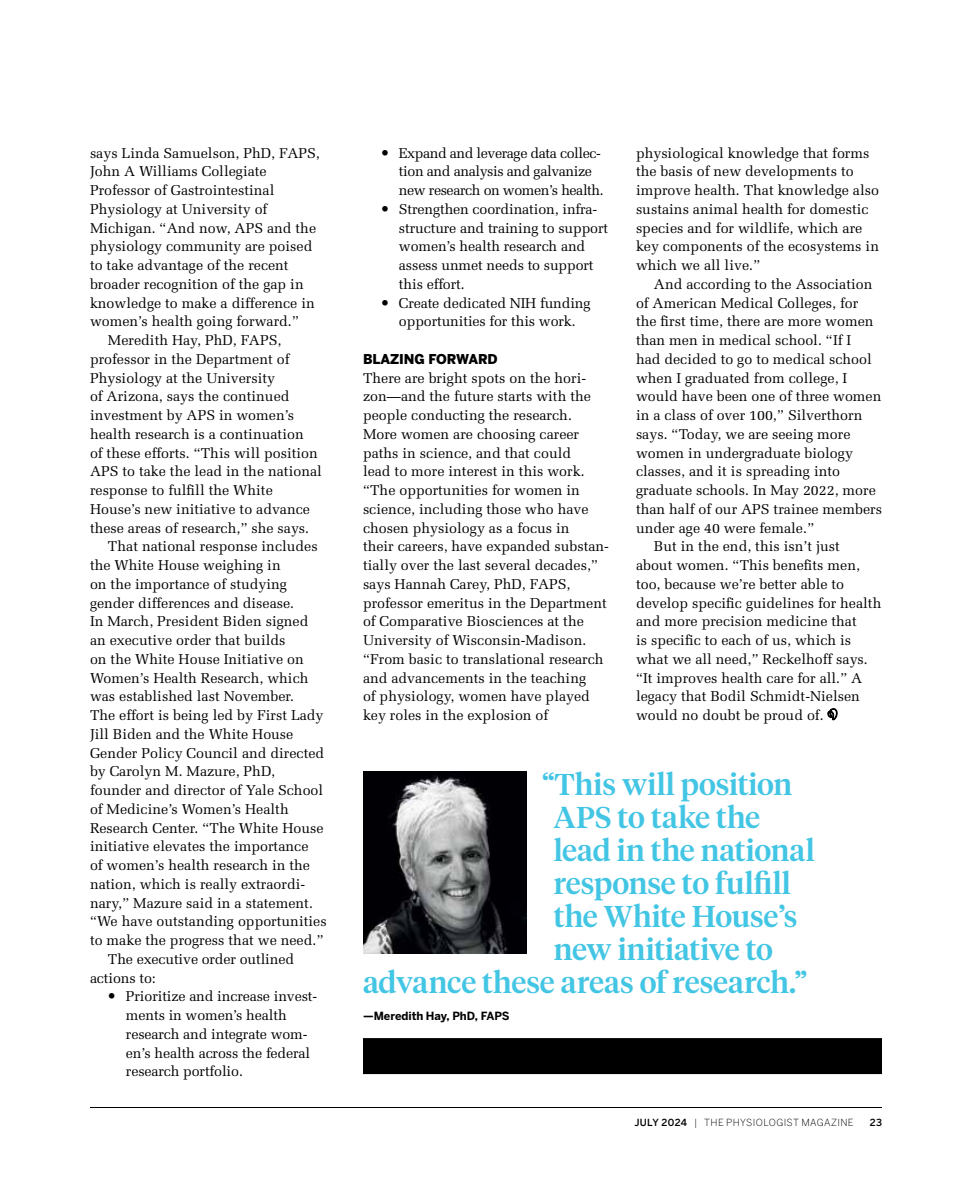
<style>
.page{position:relative;width:972px;height:1188px;background:#fff}
.page>*{position:absolute;margin:0;border:0;box-sizing:border-box;transform-origin:0 0}
.t1{font:500 30px "Tiempos Headline";letter-spacing:-.005em;color:#43c5e4}
.t2{font:14.25px/18.8px "Melior LT Std";color:#000}
.t3{font:900 13.5px "Benton Sans";letter-spacing:-.01em;color:#000}
.t4{font:700 11.25px "Benton Sans";letter-spacing:-.005em;color:#000}
.t5{font:300 9.75px "Benton Sans";letter-spacing:.035em;color:#000}
.t6{font:500 9.75px "Benton Sans";color:#000}
.s1{font-weight:500}
</style>
<div class="page">
<div style="left:363px;top:1038px;width:519px;height:36px;background:#000"></div>
<img style="left:363px;top:772px;width:164px;height:181px">
<svg style="left:827px;top:708px;width:11px;height:12px"></svg>
<hr style="left:90px;top:1107px;width:792px;height:1px;background:#000">
<p class="t2" style="left:90px;top:143px;width:231px">says Linda Samuelson, PhD, FAPS,</p>
<p class="t2" style="left:90px;top:162px;width:178px">John A Williams Collegiate</p>
<p class="t2" style="left:90px;top:181px;width:186px">Professor of Gastrointestinal</p>
<p class="t2" style="left:90px;top:200px;width:179px">Physiology at University of</p>
<p class="t2" style="left:90px;top:218px;width:228px">Michigan. “And now, APS and the</p>
<p class="t2" style="left:90px;top:237px;width:224px">physiology community are poised</p>
<p class="t2" style="left:90px;top:256px;width:200px">to take advantage of the recent</p>
<p class="t2" style="left:90px;top:275px;width:215px">broader recognition of the gap in</p>
<p class="t2" style="left:90px;top:293px;width:226px">knowledge to make a difference in</p>
<p class="t2" style="left:90px;top:312px;width:211px">women’s health going forward.”</p>
<p class="t2" style="left:108px;top:331px;width:175px">Meredith Hay, PhD, FAPS,</p>
<p class="t2" style="left:90px;top:350px;width:201px">professor in the Department of</p>
<p class="t2" style="left:90px;top:368px;width:187px">Physiology at the University</p>
<p class="t2" style="left:90px;top:387px;width:201px">of Arizona, says the continued</p>
<p class="t2" style="left:90px;top:406px;width:206px">investment by APS in women’s</p>
<p class="t2" style="left:90px;top:425px;width:215px">health research is a continuation</p>
<p class="t2" style="left:90px;top:443px;width:229px">of these efforts. “This will position</p>
<p class="t2" style="left:90px;top:462px;width:233px">APS to take the lead in the national</p>
<p class="t2" style="left:90px;top:481px;width:184px">response to fulfill the White</p>
<p class="t2" style="left:90px;top:500px;width:222px">House’s new initiative to advance</p>
<p class="t2" style="left:90px;top:518px;width:221px">these areas of research,” she says.</p>
<p class="t2" style="left:108px;top:537px;width:211px">That national response includes</p>
<p class="t2" style="left:90px;top:556px;width:192px">the White House weighing in</p>
<p class="t2" style="left:90px;top:575px;width:199px">on the importance of studying</p>
<p class="t2" style="left:90px;top:593px;width:206px">gender differences and disease.</p>
<p class="t2" style="left:90px;top:612px;width:220px">In March, President Biden signed</p>
<p class="t2" style="left:90px;top:631px;width:197px">an executive order that builds</p>
<p class="t2" style="left:90px;top:650px;width:215px">on the White House Initiative on</p>
<p class="t2" style="left:90px;top:668px;width:220px">Women’s Health Research, which</p>
<p class="t2" style="left:90px;top:687px;width:206px">was established last November.</p>
<p class="t2" style="left:90px;top:706px;width:235px">The effort is being led by First Lady</p>
<p class="t2" style="left:90px;top:725px;width:205px">Jill Biden and the White House</p>
<p class="t2" style="left:90px;top:743px;width:236px">Gender Policy Council and directed</p>
<p class="t2" style="left:90px;top:762px;width:187px">by Carolyn M. Mazure, PhD,</p>
<p class="t2" style="left:90px;top:781px;width:235px">founder and director of Yale School</p>
<p class="t2" style="left:90px;top:800px;width:200px">of Medicine’s Women’s Health</p>
<p class="t2" style="left:90px;top:818px;width:235px">Research Center. “The White House</p>
<p class="t2" style="left:90px;top:837px;width:220px">initiative elevates the importance</p>
<p class="t2" style="left:90px;top:856px;width:222px">of women’s health research in the</p>
<p class="t2" style="left:90px;top:875px;width:217px">nation, which is really extraordi-</p>
<p class="t2" style="left:90px;top:893px;width:224px">nary,” Mazure said in a statement.</p>
<p class="t2" style="left:90px;top:912px;width:238px">“We have outstanding opportunities</p>
<p class="t2" style="left:90px;top:931px;width:235px">to make the progress that we need.”</p>
<p class="t2" style="left:108px;top:950px;width:188px">The executive order outlined</p>
<p class="t2" style="left:90px;top:968px;width:67px">actions to:</p>
<p class="t2" style="left:126px;top:987px;width:193px">Prioritize and increase invest-</p>
<p class="t2" style="left:126px;top:1006px;width:162px">ments in women’s health</p>
<p class="t2" style="left:126px;top:1025px;width:183px">research and integrate wom-</p>
<p class="t2" style="left:126px;top:1043px;width:186px">en’s health across the federal</p>
<p class="t2" style="left:126px;top:1062px;width:118px">research portfolio.</p>
<p class="t2" style="left:399px;top:143px;width:211px">Expand and leverage data collec&shy;tion and analysis and galvanize new research on women’s health.<br>Strengthen coordination, infra&shy;structure and training to support women’s health research and assess unmet needs to support this effort.<br>Create dedicated NIH funding opportunities for this work.</p>
<p class="t3" style="left:363px;top:351px;width:136px">BLAZING FORWARD</p>
<p class="t2" style="left:363px;top:368px;width:248px">There are bright spots on the hori&shy;zon—and the future starts with the people conducting the research.<br>More women are choosing career paths in science, and that could<br>lead to more interest in this work. “The opportunities for women in science, including those who have chosen physiology as a focus in<br>their careers, have expanded substan&shy;tially over the last several decades,” says Hannah Carey, PhD, FAPS, professor emeritus in the Department of Comparative Biosciences at the University of Wisconsin-Madison. “From basic to translational research and advancements in the teaching<br>of physiology, women have played key roles in the explosion of</p>
<p class="t2" style="left:636px;top:143px;width:245px">physiological knowledge that forms the basis of new developments to improve health. That knowledge also sustains animal health for domestic species and for wildlife, which are key components of the ecosystems in which we all live.”</p>
<p class="t2" style="left:654px;top:275px;width:220px">And according to the Association</p>
<p class="t2" style="left:636px;top:293px;width:224px">of American Medical Colleges, for</p>
<p class="t2" style="left:636px;top:312px;width:239px">the first time, there are more women</p>
<p class="t2" style="left:636px;top:331px;width:217px">than men in medical school. “If I</p>
<p class="t2" style="left:636px;top:350px;width:237px">had decided to go to medical school</p>
<p class="t2" style="left:636px;top:368px;width:213px">when I graduated from college, I</p>
<p class="t2" style="left:636px;top:387px;width:247px">would have been one of three women</p>
<p class="t2" style="left:636px;top:406px;width:228px">in a class of over 100,” Silverthorn</p>
<p class="t2" style="left:636px;top:425px;width:216px">says. “Today, we are seeing more</p>
<p class="t2" style="left:636px;top:443px;width:218px">women in undergraduate biology</p>
<p class="t2" style="left:636px;top:462px;width:206px">classes, and it is spreading into</p>
<p class="t2" style="left:636px;top:481px;width:241px">graduate schools. In May 2022, more</p>
<p class="t2" style="left:636px;top:500px;width:248px">than half of our APS trainee members</p>
<p class="t2" style="left:636px;top:518px;width:180px">under age 40 were female.”</p>
<p class="t2" style="left:654px;top:537px;width:188px">But in the end, this isn’t just</p>
<p class="t2" style="left:636px;top:556px;width:226px">about women. “This benefits men,</p>
<p class="t2" style="left:636px;top:575px;width:210px">too, because we’re better able to</p>
<p class="t2" style="left:636px;top:593px;width:247px">develop specific guidelines for health</p>
<p class="t2" style="left:636px;top:612px;width:222px">and more precision medicine that</p>
<p class="t2" style="left:636px;top:631px;width:217px">is specific to each of us, which is</p>
<p class="t2" style="left:636px;top:650px;width:233px">what we all need,” Reckelhoff says.</p>
<p class="t2" style="left:636px;top:668px;width:228px">“It improves health care for all.” A</p>
<p class="t2" style="left:636px;top:687px;width:226px">legacy that Bodil Schmidt-Nielsen</p>
<p class="t2" style="left:636px;top:706px;width:189px">would no doubt be proud of.</p>
<h1 class="t1" style="left:542px;top:764px;width:252px">“This will position</h1>
<h1 class="t1" style="left:554px;top:797px;width:208px">APS to take the</h1>
<h1 class="t1" style="left:554px;top:830px;width:262px">lead in the national</h1>
<h1 class="t1" style="left:554px;top:863px;width:239px">response to fulfill</h1>
<h1 class="t1" style="left:554px;top:896px;width:245px">the White House’s</h1>
<h1 class="t1" style="left:554px;top:929px;width:221px">new initiative to</h1>
<h1 class="t1" style="left:363px;top:962px;width:446px">advance these areas of research.”</h1>
<p class="t4" style="left:363px;top:1009px;width:148px">—Meredith Hay, PhD, FAPS</p>
<p class="t5" style="left:634px;top:1116px;width:221px"><span class="s1">JULY 2024</span> | THE PHYSIOLOGIST MAGAZINE</p>
<p class="t6" style="left:870px;top:1116px;width:14px">23</p>
</div>
